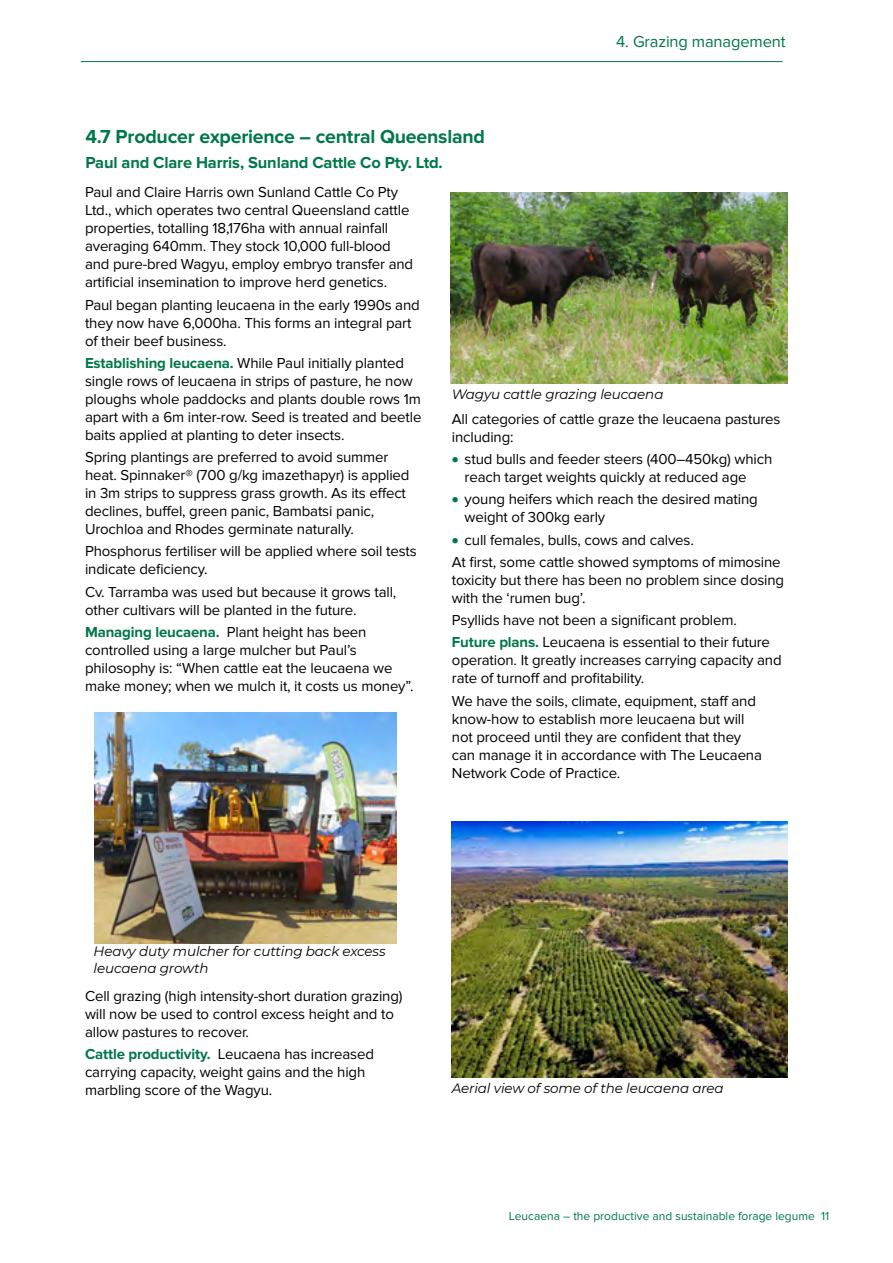
<style>
.page{position:relative;width:893px;height:1263px;background:#fff}
.page>*{position:absolute;margin:0;border:0;box-sizing:border-box;transform-origin:0 0}
.t1{font:700 19.5px "Proxima Nova";letter-spacing:-.01em;color:#00774a}
.t2{font:700 16.5px "Proxima Nova";letter-spacing:-.01em;color:#00774a}
.t3{font:16.5px "Proxima Nova";letter-spacing:-.01em;color:#00774a}
.t4{font:15px/18px "Proxima Nova";letter-spacing:-.01em;color:#000}
.t5{font:italic 13.5px/16.5px "Montserrat";letter-spacing:-.01em;color:#000}
.t6{font:12px "Proxima Nova";color:#00774a}
.s1{font-weight:700;color:#00774a}
.s2{color:#00774a}
</style>
<div class="page">
<hr style="left:81px;top:61px;width:701px;height:1px;background:#00774a">
<img style="left:452px;top:821px;width:335px;height:257px">
<img style="left:94px;top:713px;width:302px;height:230px">
<img style="left:451px;top:192px;width:336px;height:192px">
<h1 class="t1" style="left:85px;top:125px;width:401px">4.7 Producer experience – central Queensland</h1>
<p class="t2" style="left:85px;top:153px;width:359px">Paul and Clare Harris, Sunland Cattle Co Pty. Ltd.</p>
<p class="t3" style="left:616px;top:32px;width:171px">4. Grazing management</p>
<p class="t4" style="left:85px;top:184px;width:330px">Paul and Claire Harris own Sunland Cattle Co Pty Ltd., which operates two central Queensland cattle properties, totalling 18,176ha with annual rainfall averaging 640mm. They stock 10,000 full-blood and pure-bred Wagyu, employ embryo transfer and artificial insemination to improve herd genetics.</p>
<p class="t4" style="left:85px;top:296px;width:336px">Paul began planting leucaena in the early 1990s and they now have 6,000ha. This forms an integral part of their beef business.</p>
<p class="t4" style="left:85px;top:354px;width:338px"><span class="s1">Establishing leucaena.</span> While Paul initially planted single rows of leucaena in strips of pasture, he now ploughs whole paddocks and plants double rows 1m apart with a 6m inter-row. Seed is treated and beetle baits applied at planting to deter insects.</p>
<p class="t4" style="left:85px;top:448px;width:326px">Spring plantings are preferred to avoid summer heat. Spinnaker® (700 g/kg imazethapyr) is applied in 3m strips to suppress grass growth. As its effect declines, buffel, green panic, Bambatsi panic, Urochloa and Rhodes germinate naturally.</p>
<p class="t4" style="left:85px;top:543px;width:333px">Phosphorus fertiliser will be applied where soil tests indicate deficiency.</p>
<p class="t4" style="left:85px;top:583px;width:313px">Cv. Tarramba was used but because it grows tall, other cultivars will be planted in the future.</p>
<p class="t4" style="left:85px;top:623px;width:330px"><span class="s1">Managing leucaena.</span> Plant height has been controlled using a large mulcher but Paul’s philosophy is: “When cattle eat the leucaena we make money; when we mulch it, it costs us money”.</p>
<p class="t5" style="left:452px;top:385px;width:213px">Wagyu cattle grazing leucaena</p>
<p class="t4" style="left:452px;top:410px;width:330px">All categories of cattle graze the leucaena pastures including:</p>
<p class="t4" style="left:465px;top:450px;width:309px;text-indent:-13px"><span class="s2">•</span> stud bulls and feeder steers (400–450kg) which reach target weights quickly at reduced age</p>
<p class="t4" style="left:465px;top:491px;width:295px;text-indent:-13px"><span class="s2">•</span> young heifers which reach the desired mating weight of 300kg early</p>
<p class="t4" style="left:452px;top:529px;width:330px;line-height:22.2px"><span class="s2">•</span> cull females, bulls, cows and calves.<br>At first, some cattle showed symptoms of mimosine</p>
<p class="t4" style="left:452px;top:571px;width:334px">toxicity but there has been no problem since dosing with the ‘rumen bug’.</p>
<p class="t4" style="left:452px;top:609px;width:320px;line-height:22.2px">Psyllids have not been a significant problem.<br><span class="s1">Future plans.</span> Leucaena is essential to their future</p>
<p class="t4" style="left:452px;top:652px;width:331px">operation. It greatly increases carrying capacity and rate of turnoff and profitability.</p>
<p class="t4" style="left:452px;top:692px;width:312px">We have the soils, climate, equipment, staff and know-how to establish more leucaena but will not proceed until they are confident that they can manage it in accordance with The Leucaena Network Code of Practice.</p>
<p class="t5" style="left:94px;top:942px;width:294px">Heavy duty mulcher for cutting back excess leucaena growth</p>
<p class="t4" style="left:85px;top:987px;width:319px">Cell grazing (high intensity-short duration grazing) will now be used to control excess height and to allow pastures to recover.</p>
<p class="t4" style="left:85px;top:1045px;width:290px"><span class="s1">Cattle productivity.</span> Leucaena has increased carrying capacity, weight gains and the high marbling score of the Wagyu.</p>
<p class="t5" style="left:452px;top:1079px;width:273px">Aerial view of some of the leucaena area</p>
<p class="t6" style="left:509px;top:1209px;width:322px">Leucaena – the productive and sustainable forage legume 11</p>
</div>
